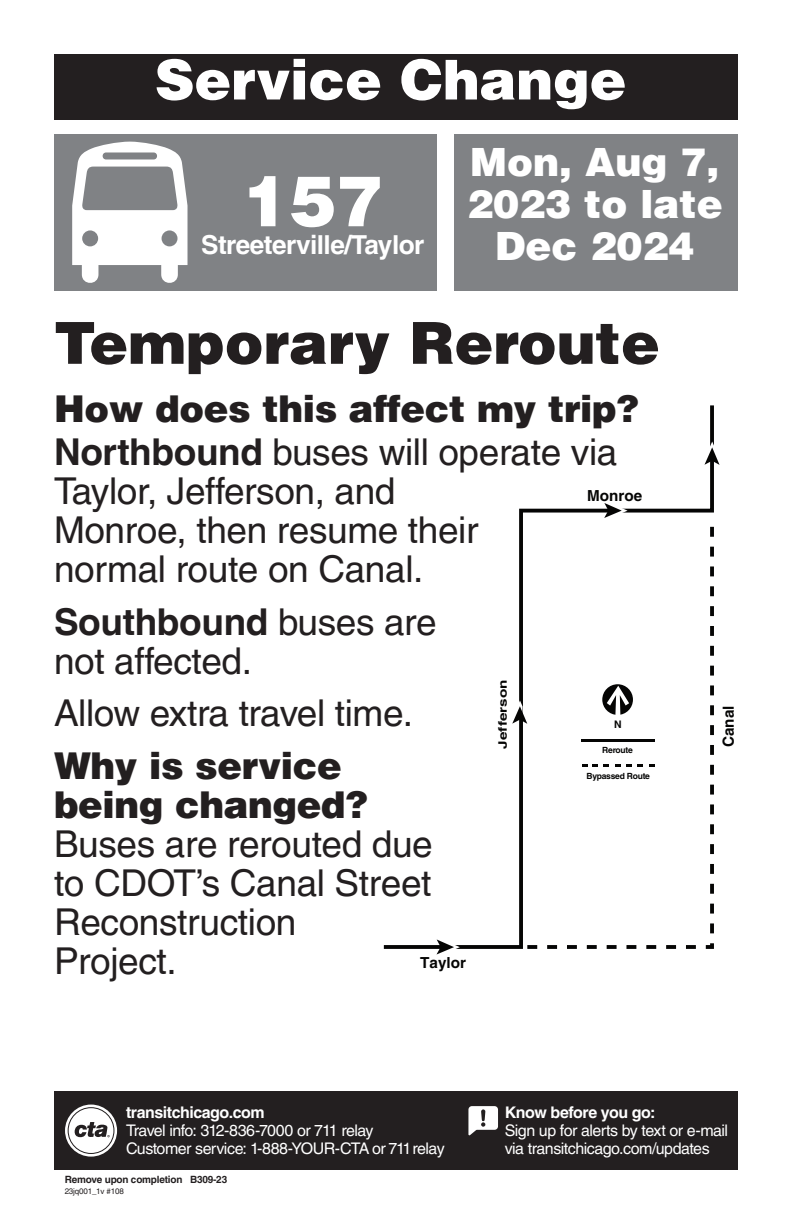
<style>
.page{position:relative;width:792px;height:1224px;background:#fff}
.page>*{position:absolute;margin:0;border:0;box-sizing:border-box;transform-origin:0 0}
.t1{font:900 70.1px "Helvetica LT Pro";color:#fff}
.t2{font:900 58px "Helvetica LT Pro";color:#231f20}
.t3{font:900 55px "Helvetica LT Pro";color:#fff}
.t4{font:900 39px/42px "Helvetica LT Pro";color:#fff;text-align:center}
.t5{font:37px/39px "Helvetica LT Pro";letter-spacing:-.01em;color:#231f20}
.t6{font:900 37px "Helvetica LT Pro";letter-spacing:-.01em;color:#231f20}
.t7{font:700 26.2px "Helvetica LT Pro";letter-spacing:-.02em;color:#fff}
.t8{font:16px/18px "Helvetica LT Pro";letter-spacing:-.035em;color:#fff}
.t9{font:700 16px "Helvetica LT Pro";letter-spacing:-.03em;color:#fff}
.t10{font:700 15.3px "Helvetica LT Pro";color:#050504}
.t11{font:700 11.7px "Helvetica LT Pro";color:#050504;scale:1.31 1}
.t12{font:700 10.5px "Helvetica LT Pro";color:#050504}
.t13{font:700 10px "Helvetica LT Pro";letter-spacing:-.02em;color:#231f20}
.t14{font:700 8.5px "Helvetica LT Pro";letter-spacing:-.03em;color:#050504}
.t15{font:8px "Helvetica LT Pro";letter-spacing:-.02em;color:#231f20}
.s1{font-weight:700}
.s2{font-weight:900}
</style>
<div class="page">
<div style="left:54px;top:1092px;width:684px;height:78px;background:#231f20"></div>
<svg style="left:65px;top:1105px;width:52px;height:52px"></svg>
<svg style="left:468px;top:1106px;width:30px;height:30px"></svg>
<div style="left:54px;top:134px;width:382px;height:157px;background:#808285"></div>
<div style="left:454px;top:134px;width:284px;height:157px;background:#808285"></div>
<div style="left:54px;top:54px;width:684px;height:65px;background:#231f20"></div>
<svg style="left:72px;top:142px;width:116px;height:141px"></svg>
<svg style="left:384px;top:405px;width:330px;height:544px"></svg>
<svg style="left:523px;top:515px;width:191px;height:434px"></svg>
<svg style="left:437px;top:939px;width:23px;height:16px"></svg>
<svg style="left:512px;top:700px;width:15px;height:24px"></svg>
<svg style="left:604px;top:503px;width:24px;height:15px"></svg>
<svg style="left:705px;top:442px;width:15px;height:23px"></svg>
<h3 class="t3" style="left:155px;top:44px;width:473px">Service Change</h3>
<p class="t1" style="left:243px;top:155px;width:142px">157</p>
<p class="t7" style="left:201px;top:229px;width:225px">Streeterville/Taylor</p>
<p class="t4" style="left:467px;top:141px;width:257px">Mon, Aug 7,<br>2023 to late<br>Dec 2024</p>
<p class="t2" style="left:54px;top:305px;width:607px">Temporary Reroute</p>
<p class="t6" style="left:54px;top:384px;width:587px">How does this affect my trip?</p>
<p class="t5" style="left:54px;top:433px;width:565px"><span class="s1">Northbound</span> buses will operate via<br>Taylor, Jefferson, and<br>Monroe, then resume their<br>normal route on Canal.</p>
<p class="t5" style="left:54px;top:602px;width:384px"><span class="s1">Southbound</span> buses are not affected.</p>
<p class="t5" style="left:54px;top:694px;width:361px">Allow extra travel time.</p>
<p class="t5" style="left:54px;top:746px;width:380px"><span class="s2">Why is service being changed?<br></span>Buses are rerouted due to CDOT’s Canal Street<br>Reconstruction<br>Project.</p>
<p class="t10" style="left:587px;top:486px;width:57px">Monroe</p>
<p class="t11" style="left:496px;top:749px;width:54px;rotate:-90deg">Jefferson</p>
<p class="t12" style="left:614px;top:718px;width:9px">N</p>
<p class="t14" style="left:602px;top:745px;width:32px">Reroute</p>
<p class="t14" style="left:586px;top:770px;width:65px">Bypassed Route</p>
<p class="t10" style="left:420px;top:953px;width:47px">Taylor</p>
<p class="t10" style="left:719px;top:747px;width:43px;rotate:-90deg">Canal</p>
<p class="t9" style="left:126px;top:1102px;width:140px">transitchicago.com</p>
<p class="t8" style="left:126px;top:1121px;width:320px">Travel info: 312-836-7000 or 711 relay<br>Customer service: 1-888-YOUR-CTA or 711 relay</p>
<p class="t13" style="left:65px;top:1173px;width:164px">Remove upon completion B309-23</p>
<p class="t15" style="left:65px;top:1187px;width:61px">23jq001_1v #108</p>
<p class="t9" style="left:505px;top:1102px;width:152px">Know before you go:</p>
<p class="t8" style="left:505px;top:1121px;width:225px">Sign up for alerts by text or e-mail via transitchicago.com/updates</p>
</div>
